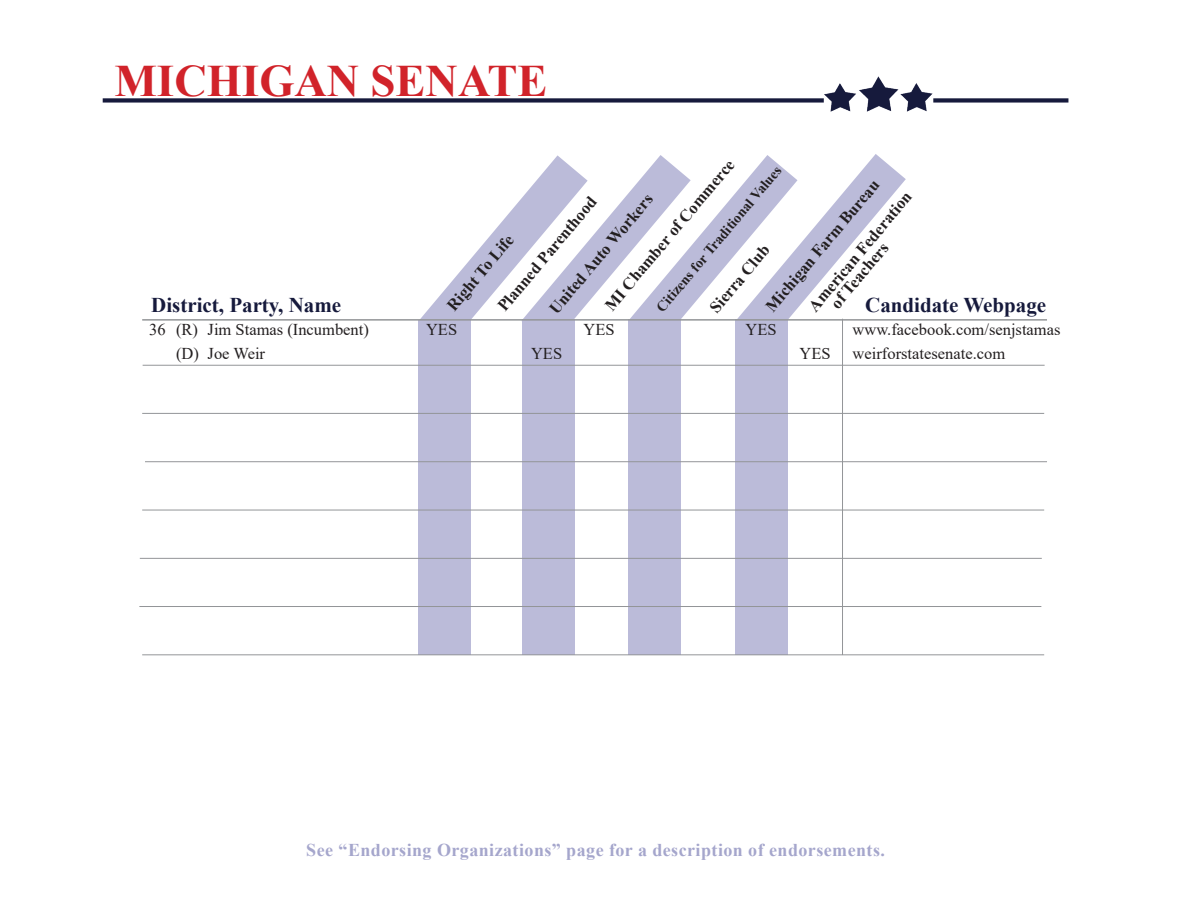
<style>
.page{position:relative;width:1188px;height:918px;background:#fff}
.page>*{position:absolute;margin:0;border:0;box-sizing:border-box;transform-origin:0 0}
.t1{font:700 45px "Times New Roman";color:#d1232a}
.t2{font:700 21px "Times New Roman";color:#161a3c}
.t3{font:700 18px "Times New Roman";letter-spacing:.025em;color:#a5a6cc}
.t4{font:700 16.5px/15px "Times New Roman";color:#231f20}
.t5{font:16.5px "Times New Roman";color:#231f20}
.t6{font:700 14.25px "Times New Roman";color:#231f20}
</style>
<div class="page">
<svg style="left:420px;top:158px;width:486px;height:189px"></svg>
<img style="left:102px;top:76px;width:967px;height:82px">
<div style="left:629px;top:320px;width:52px;height:335px;background:#bbbbd9"></div>
<div style="left:522px;top:320px;width:52px;height:335px;background:#bbbbd9"></div>
<div style="left:418px;top:320px;width:52px;height:335px;background:#bbbbd9"></div>
<div style="left:736px;top:320px;width:52px;height:335px;background:#bbbbd9"></div>
<hr style="left:143px;top:365px;width:902px;height:1px;background:#939598">
<hr style="left:142px;top:413px;width:902px;height:1px;background:#939598">
<hr style="left:145px;top:461px;width:902px;height:1px;background:#939598">
<hr style="left:142px;top:510px;width:902px;height:1px;background:#939598">
<hr style="left:842px;top:319px;width:1px;height:336px;background:#939598">
<hr style="left:142px;top:319px;width:905px;height:2px;background:#939598">
<hr style="left:140px;top:558px;width:902px;height:1px;background:#939598">
<hr style="left:139px;top:606px;width:902px;height:1px;background:#939598">
<hr style="left:142px;top:655px;width:902px;height:1px;background:#939598">
<h1 class="t1" style="left:114px;top:48px;width:434px">MICHIGAN SENATE</h1>
<p class="t4" style="left:602px;top:303px;width:193px;rotate:-50deg">MI Chamber of Commerce</p>
<p class="t6" style="left:651px;top:303px;width:187px;rotate:-50deg">Citizens for Traditional Values</p>
<p class="t4" style="left:763px;top:304px;width:168px;rotate:-50deg">Michigan Farm Bureau</p>
<p class="t4" style="left:816px;top:291px;width:136px;text-indent:-16px;rotate:-50deg">American Federation of Teachers</p>
<p class="t4" style="left:546px;top:306px;width:152px;rotate:-50deg">United Auto Workers</p>
<p class="t4" style="left:495px;top:304px;width:146px;rotate:-50deg">Planned Parenthood</p>
<p class="t4" style="left:444px;top:303px;width:95px;rotate:-50deg">Right To Life</p>
<p class="t4" style="left:707px;top:305px;width:84px;rotate:-50deg">Sierra Club</p>
<p class="t2" style="left:151px;top:290px;width:192px">District, Party, Name</p>
<p class="t2" style="left:865px;top:290px;width:183px">Candidate Webpage</p>
<p class="t5" style="left:149px;top:318px;width:221px">36 (R) Jim Stamas (Incumbent)</p>
<p class="t5" style="left:426px;top:318px;width:33px">YES</p>
<p class="t5" style="left:584px;top:318px;width:33px">YES</p>
<p class="t5" style="left:746px;top:318px;width:33px">YES</p>
<p class="t5" style="left:853px;top:318px;width:209px">www.facebook.com/senjstamas</p>
<p class="t5" style="left:176px;top:342px;width:90px">(D) Joe Weir</p>
<p class="t5" style="left:531px;top:342px;width:33px">YES</p>
<p class="t5" style="left:800px;top:342px;width:33px">YES</p>
<p class="t5" style="left:853px;top:342px;width:154px">weirforstatesenate.com</p>
<p class="t3" style="left:306px;top:837px;width:580px">See “Endorsing Organizations” page for a description of endorsements.</p>
</div>
